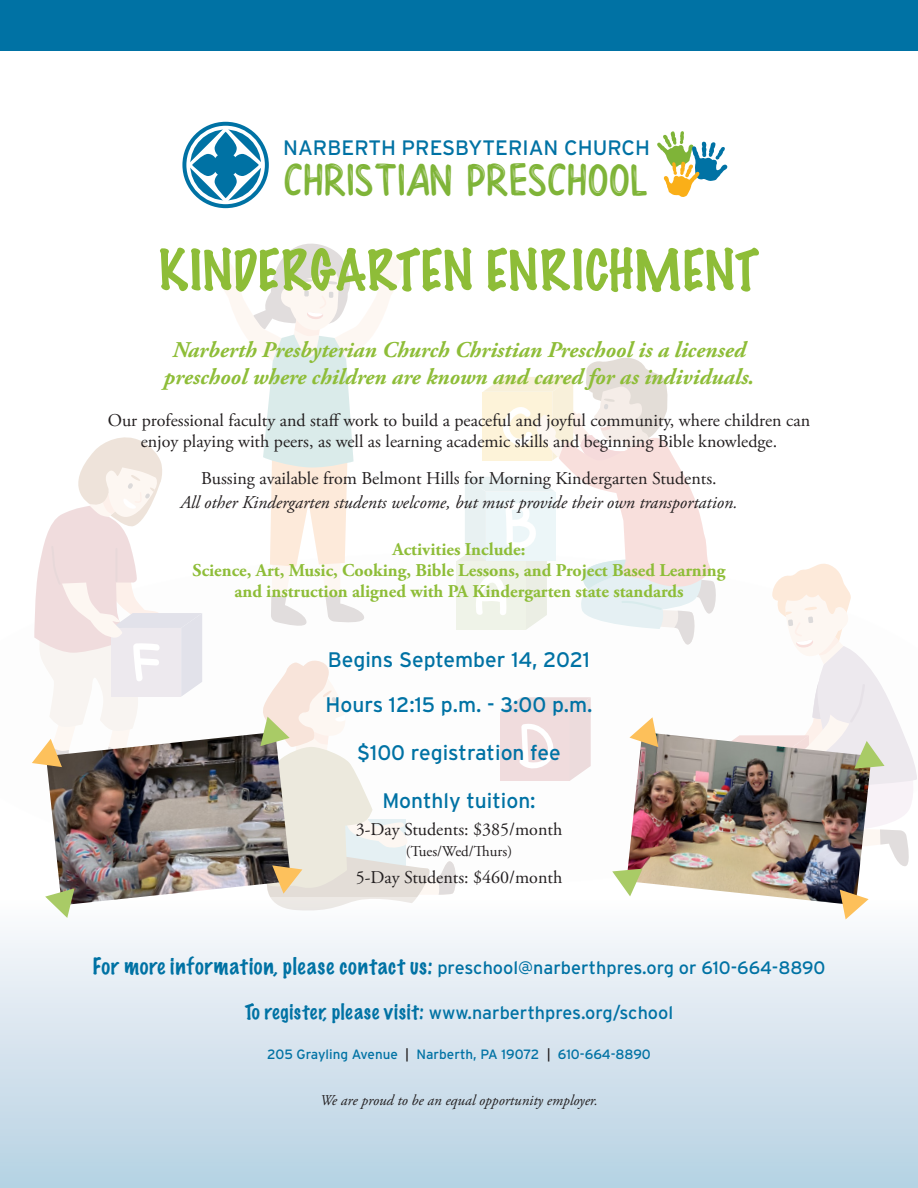
<style>
.page{position:relative;width:918px;height:1188px;background:#fff}
.page>*{position:absolute;margin:0;border:0;box-sizing:border-box;transform-origin:0 0}
.t1{font:100 51px "Marker Felt";color:#8ebd38}
.t2{font:46.95px "Danzo";letter-spacing:.01em;color:#7fb438}
.t3{font:italic 700 22.5px/27px "Adobe Garamond Pro";color:#8ebd38;text-align:center}
.t4{font:21px "Interstate";color:#0072a4}
.t5{font:20.85px "Interstate";color:#0072a4}
.t6{font:18px/21px "Adobe Garamond Pro";color:#231f20;text-align:center}
.t7{font:italic 18px/24px "Adobe Garamond Pro";color:#231f20;text-align:center}
.t8{font:700 18px/21px "Adobe Garamond Pro";color:#8ebd38;text-align:center}
.t9{font:18px "Interstate";color:#0072a4}
.t10{font:italic 15px "Adobe Garamond Pro";color:#231f20}
.t11{font:15px "Adobe Garamond Pro";color:#231f20}
.t12{font:13.5px "Interstate";color:#0072a4}
.s1{font-style:normal}
.s2{font-family:"Marker Felt";font-weight:100;font-size:21px}
.s3{font-family:"Marker Felt";font-weight:100;font-size:19.5px}
.s4{color:#231f20}
</style>
<div class="page">
<div style="left:0;top:898px;width:918px;height:290px;background:linear-gradient(to bottom,#fdfbfd,#b5d1e2)"></div>
<svg style="left:182px;top:122px;width:87px;height:86px"></svg>
<div style="left:213px;top:153px;width:25px;height:24px;background:#0072a4;border-radius:50%"></div>
<svg style="left:215px;top:132px;width:22px;height:26px"></svg>
<svg style="left:215px;top:172px;width:22px;height:26px"></svg>
<svg style="left:657px;top:131px;width:70px;height:66px"></svg>
<div style="left:0;top:0;width:918px;height:51px;background:#0072a4"></div>
<img style="left:48px;top:738px;width:168px;height:167px">
<svg style="left:32px;top:437px;width:170px;height:339px"></svg>
<svg style="left:45px;top:888px;width:29px;height:30px"></svg>
<svg style="left:216px;top:244px;width:701px;height:675px"></svg>
<p class="t5" style="left:283px;top:135px;width:369px">NARBERTH PRESBYTERIAN CHURCH</p>
<p class="t2" style="left:285px;top:158px;width:366px">CHRISTIAN PRESCHOOL</p>
<p class="t1" style="left:159px;top:230px;width:602px">KINDERGARTEN ENRICHMENT</p>
<p class="t3" style="left:164px;top:337px;width:592px">Narberth Presbyterian Church Christian Preschool is a licensed preschool where children are known and cared for as individuals.</p>
<p class="t6" style="left:108px;top:410px;width:704px">Our professional faculty and staff work to build a peaceful and joyful community, where children can enjoy playing with peers, as well as learning academic skills and beginning Bible knowledge.</p>
<p class="t7" style="left:180px;top:467px;width:559px"><span class="s1">Bussing available from Belmont Hills for Morning Kindergarten Students.<br></span>All other Kindergarten students welcome, but must provide their own transportation.</p>
<p class="t8" style="left:193px;top:539px;width:534px">Activities Include:<br>Science, Art, Music, Cooking, Bible Lessons, and Project Based Learning and instruction aligned with PA Kindergarten state standards</p>
<p class="t4" style="left:328px;top:647px;width:264px">Begins September 14, 2021</p>
<p class="t4" style="left:326px;top:692px;width:268px">Hours 12:15 p.m. - 3:00 p.m.</p>
<p class="t4" style="left:357px;top:740px;width:205px">$100 registration fee</p>
<p class="t4" style="left:382px;top:788px;width:155px">Monthly tuition:</p>
<p class="t6" style="left:356px;top:819px;width:208px">3-Day Students: $385/month</p>
<p class="t11" style="left:406px;top:842px;width:108px">(Tues/Wed/Thurs)</p>
<p class="t6" style="left:356px;top:867px;width:208px">5-Day Students: $460/month</p>
<p class="t9" style="left:93px;top:956px;width:734px"><span class="s2">For more information, please contact us:</span> preschool@narberthpres.org or 610-664-8890</p>
<p class="t9" style="left:245px;top:1001px;width:430px"><span class="s3">To register, please visit:</span> www.narberthpres.org/school</p>
<p class="t12" style="left:267px;top:1047px;width:385px">205 Grayling Avenue <span class="s4">|</span> Narberth, PA 19072 <span class="s4">|</span> 610-664-8890</p>
<p class="t10" style="left:320px;top:1092px;width:279px">We are proud to be an equal opportunity employer.</p>
</div>
